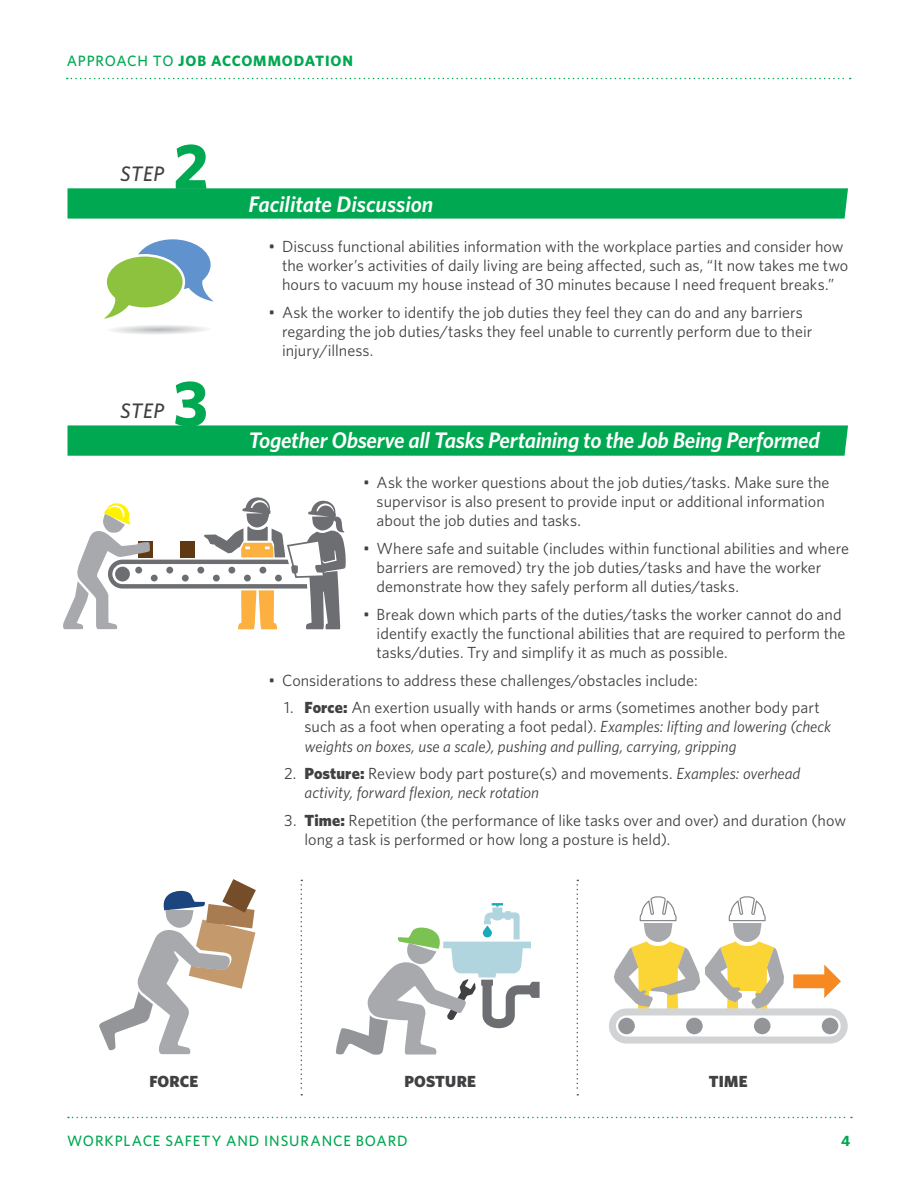
<style>
.page{position:relative;width:918px;height:1188px;background:#fff}
.page>*{position:absolute;margin:0;border:0;box-sizing:border-box;transform-origin:0 0}
.NUMBER{font:700 64.5px "Whitney";color:#00a851}
.Step_Heads{font:italic 600 22.5px "Whitney";letter-spacing:-.015em;color:#fff}
.STEP{font:italic 500 21px "Whitney";letter-spacing:.025em;color:#404040}
.t1{font:16.2px/19.2px "Whitney";color:#414042}
.t2{font:italic 16.2px/19.2px "Whitney";letter-spacing:-.005em;color:#414042}
.BODY{font:900 16.2px "Whitney";letter-spacing:.01em;color:#414042}
.t3{font:500 15px "Whitney";letter-spacing:.06em;color:#00a851}
.t4{font:700 15px "Whitney";letter-spacing:.055em;color:#00a851}
.s1{font-weight:500}
.s2{font-weight:900}
.s3{font-style:italic}
.s4{font-style:normal}
.s5{font-weight:900;font-style:normal}
</style>
<div class="page">
<svg style="left:67px;top:78px;width:784px;height:1px"></svg>
<svg style="left:68px;top:1117px;width:784px;height:1px"></svg>
<div style="left:68px;top:188px;width:780px;height:31px;background:#00a851"></div>
<div style="left:68px;top:425px;width:780px;height:31px;background:#00a851"></div>
<svg style="left:99px;top:879px;width:157px;height:175px"></svg>
<svg style="left:336px;top:903px;width:204px;height:152px"></svg>
<div style="left:609px;top:1008px;width:239px;height:36px;background:#d1d3d4;border-radius:18px"></div>
<div style="left:616px;top:1015px;width:225px;height:22px;background:#fff;border-radius:11px"></div>
<div style="left:822px;top:1018px;width:16px;height:16px;background:#939598;border-radius:50%"></div>
<div style="left:686px;top:1018px;width:17px;height:16px;background:#939598;border-radius:50%"></div>
<div style="left:754px;top:1018px;width:17px;height:16px;background:#939598;border-radius:50%"></div>
<div style="left:618px;top:1018px;width:17px;height:16px;background:#939598;border-radius:50%"></div>
<div style="left:793px;top:974px;width:34px;height:14px;background:#f68922"></div>
<svg style="left:824px;top:965px;width:17px;height:33px"></svg>
<svg style="left:614px;top:896px;width:170px;height:113px"></svg>
<svg style="left:301px;top:880px;width:1px;height:216px"></svg>
<svg style="left:577px;top:880px;width:1px;height:216px"></svg>
<svg style="left:103px;top:239px;width:111px;height:95px"></svg>
<svg style="left:63px;top:497px;width:283px;height:133px"></svg>
<p class="t4" style="left:67px;top:51px;width:288px"><span class="s1">APPROACH TO</span> JOB ACCOMMODATION</p>
<h3 class="STEP" style="left:120px;top:159px;width:46px">STEP</h3>
<h3 class="NUMBER" style="left:173px;top:123px;width:37px">2</h3>
<h3 class="STEP" style="left:120px;top:396px;width:46px">STEP</h3>
<h3 class="NUMBER" style="left:173px;top:360px;width:37px">3</h3>
<h2 class="Step_Heads" style="left:248px;top:190px;width:186px">Facilitate Discussion</h2>
<p class="t1" style="left:282px;top:236px;width:568px;text-indent:-14px">• Discuss functional abilities information with the workplace parties and consider how the worker’s activities of daily living are being affected, such as, “It now takes me two hours to vacuum my house instead of 30 minutes because I need frequent breaks.”</p>
<p class="t1" style="left:282px;top:302px;width:532px;text-indent:-14px">• Ask the worker to identify the job duties they feel they can do and any barriers regarding the job duties/tasks they feel unable to currently perform due to their injury/illness.</p>
<h2 class="Step_Heads" style="left:248px;top:425px;width:573px">Together Observe all Tasks Pertaining to the Job Being Performed</h2>
<p class="t1" style="left:377px;top:472px;width:454px;text-indent:-14px">• Ask the worker questions about the job duties/tasks. Make sure the supervisor is also present to provide input or additional information about the job duties and tasks.</p>
<p class="t1" style="left:377px;top:538px;width:474px;text-indent:-14px">• Where safe and suitable (includes within functional abilities and where barriers are removed) try the job duties/tasks and have the worker demonstrate how they safely perform all duties/tasks.</p>
<p class="t1" style="left:377px;top:604px;width:470px;text-indent:-14px">• Break down which parts of the duties/tasks the worker cannot do and identify exactly the functional abilities that are required to perform the tasks/duties. Try and simplify it as much as possible.</p>
<p class="t1" style="left:269px;top:670px;width:431px">• Considerations to address these challenges/obstacles include:</p>
<p class="t1" style="left:305px;top:698px;width:528px;text-indent:-20px">1. <span class="s2">Force:</span> An exertion usually with hands or arms (sometimes another body part such as a foot when operating a foot pedal). <span class="s3">Examples: lifting and lowering (check weights on boxes, use a scale), pushing and pulling, carrying, gripping</span></p>
<p class="t2" style="left:305px;top:764px;width:497px;text-indent:-20px"><span class="s4">2.</span> <span class="s5">Posture:</span> <span class="s4">Review body part posture(s) and movements.</span> Examples: overhead activity, forward flexion, neck rotation</p>
<p class="t1" style="left:305px;top:811px;width:543px;text-indent:-20px">3. <span class="s2">Time:</span> Repetition (the performance of like tasks over and over) and duration (how long a task is performed or how long a posture is held).</p>
<p class="BODY" style="left:149px;top:1070px;width:50px">FORCE</p>
<p class="BODY" style="left:405px;top:1070px;width:73px">POSTURE</p>
<p class="BODY" style="left:709px;top:1070px;width:40px">TIME</p>
<p class="t3" style="left:67px;top:1131px;width:342px">WORKPLACE SAFETY AND INSURANCE BOARD</p>
<p class="t4" style="left:841px;top:1131px;width:11px">4</p>
</div>
